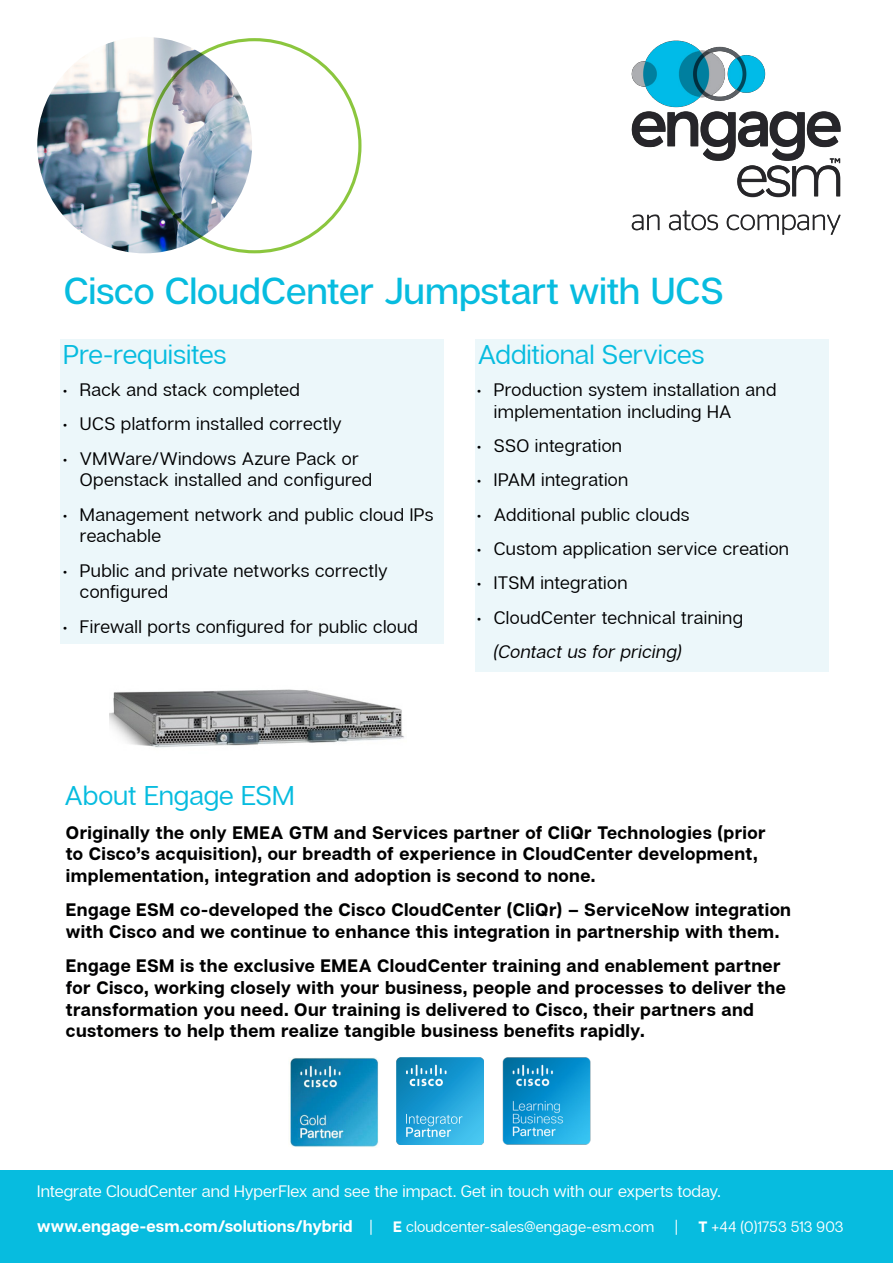
<style>
.page{position:relative;width:893px;height:1263px;background:#fff}
.page>*{position:absolute;margin:0;border:0;box-sizing:border-box;transform-origin:0 0}
.Box3_Text{font:500 37.5px "Articulat C Fv 2";letter-spacing:-.005em;color:#07bcdf}
.Box3_Text-2{font:27px "Articulat C Fv 2 Text";letter-spacing:-.005em;color:#07bcdf}
.Box2_Text{font:700 18px/21.6px "Articulat C Fv 2";letter-spacing:.02em;color:#000001}
.t1{font:18px/21.6px "Articulat C Fv 2 Text";letter-spacing:.02em;color:#000001}
.Box2_Text-2{font:italic 18px "Articulat C Fv 2 Text";color:#000001}
.t2{font:16.5px "Articulat C Fv 2 Text";color:#fff}
.t3{font:700 16.5px "Articulat C Fv 2";letter-spacing:.005em;color:#fff}
.t4{font:15px "Articulat C Fv 2 Text";letter-spacing:.005em;color:#fff}
.s1{font-family:"Articulat C Fv 2 Text";font-weight:400;font-size:15px}
.s2{font-family:"Articulat C Fv 2";font-weight:700}
</style>
<div class="page">
<img style="left:37px;top:37px;width:215px;height:216px">
<div style="left:0;top:1170px;width:893px;height:93px;background:#07bcdf"></div>
<img style="left:631px;top:40px;width:210px;height:195px">
<div style="left:475px;top:339px;width:354px;height:333px;background:#ecf7fa"></div>
<div style="left:60px;top:339px;width:384px;height:304px;background:#ecf7fa"></div>
<img style="left:502px;top:1057px;width:89px;height:87px">
<img style="left:397px;top:1057px;width:87px;height:87px">
<img style="left:290px;top:1058px;width:89px;height:89px">
<img style="left:109px;top:689px;width:295px;height:59px">
<p class="Box3_Text" style="left:64px;top:269px;width:661px">Cisco CloudCenter Jumpstart with UCS</p>
<p class="Box3_Text-2" style="left:63px;top:338px;width:165px">Pre-requisites</p>
<p class="t1" style="left:63px;top:379px;width:238px">• Rack and stack completed</p>
<p class="t1" style="left:63px;top:414px;width:280px">• UCS platform installed correctly</p>
<p class="t1" style="left:80px;top:448px;width:294px;text-indent:-17px">• VMWare/Windows Azure Pack or<br>Openstack installed and configured</p>
<p class="t1" style="left:80px;top:504px;width:355px;text-indent:-17px">• Management network and public cloud IPs reachable</p>
<p class="t1" style="left:80px;top:560px;width:309px;text-indent:-17px">• Public and private networks correctly configured</p>
<p class="t1" style="left:63px;top:616px;width:356px">• Firewall ports configured for public cloud</p>
<p class="Box3_Text-2" style="left:478px;top:338px;width:228px">Additional Services</p>
<p class="t1" style="left:494px;top:379px;width:284px;text-indent:-17px">• Production system installation and implementation including HA</p>
<p class="t1" style="left:477px;top:435px;width:147px">• SSO integration</p>
<p class="t1" style="left:477px;top:470px;width:153px">• IPAM integration</p>
<p class="t1" style="left:477px;top:504px;width:214px">• Additional public clouds</p>
<p class="t1" style="left:477px;top:538px;width:314px">• Custom application service creation</p>
<p class="t1" style="left:477px;top:573px;width:152px">• ITSM integration</p>
<p class="t1" style="left:477px;top:607px;width:268px">• CloudCenter technical training</p>
<p class="Box2_Text-2" style="left:493px;top:641px;width:193px">(Contact us for pricing)</p>
<p class="Box3_Text-2" style="left:65px;top:780px;width:231px">About Engage ESM</p>
<p class="Box2_Text" style="left:66px;top:823px;width:701px">Originally the only EMEA GTM and Services partner of CliQr Technologies (prior to Cisco’s acquisition), our breadth of experience in CloudCenter development, implementation, integration and adoption is second to none.</p>
<p class="Box2_Text" style="left:66px;top:900px;width:727px">Engage ESM co-developed the Cisco CloudCenter (CliQr) – ServiceNow integration with Cisco and we continue to enhance this integration in partnership with them.</p>
<p class="Box2_Text" style="left:66px;top:956px;width:721px">Engage ESM is the exclusive EMEA CloudCenter training and enablement partner for Cisco, working closely with your business, people and processes to deliver the transformation you need. Our training is delivered to Cisco, their partners and customers to help them realize tangible business benefits rapidly.</p>
<p class="t2" style="left:37px;top:1181px;width:685px">Integrate CloudCenter and HyperFlex and see the impact. Get in touch with our experts today.</p>
<p class="t3" style="left:37px;top:1216px;width:337px">www.engage-esm.com/solutions/hybrid <span class="s1">|</span></p>
<p class="t4" style="left:393px;top:1218px;width:262px"><span class="s2">E</span> cloudcenter-sales@engage-esm.com</p>
<p class="t4" style="left:675px;top:1218px;width:5px">|</p>
<p class="t4" style="left:698px;top:1218px;width:147px"><span class="s2">T</span> +44 (0)1753 513 903</p>
</div>
